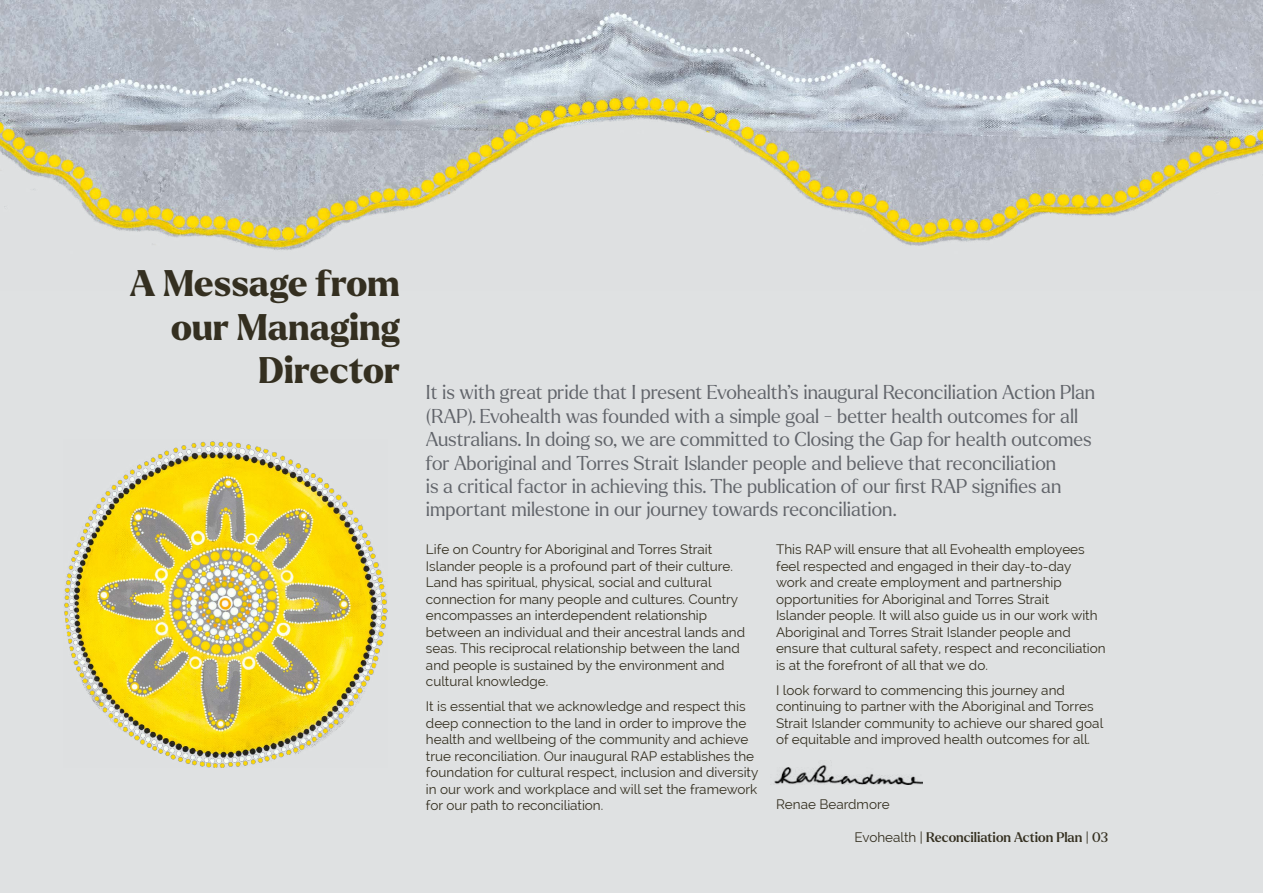
<style>
.page{position:relative;width:1263px;height:893px;background:#dfe1e2}
.page>*{position:absolute;margin:0;border:0;box-sizing:border-box;transform-origin:0 0}
.t1{font:800 36px/43.2px "Larken";color:#342f20;text-align:right}
.t2{font:300 19.5px/23.4px "Larken";color:#61646a}
.t3{font:13.5px/16.5px "Raleway";color:#342f20}
.t4{font:500 13.5px "Larken";color:#342f20}
.s1{font-family:"Raleway";font-weight:400}
.s2{font-weight:400}
</style>
<div class="page">
<img style="left:0;top:0;width:1263px;height:250px">
<img style="left:64px;top:441px;width:323px;height:326px">
<img style="left:774px;top:765px;width:149px;height:20px">
<h1 class="t1" style="left:130px;top:263px;width:271px">A Message from our Managing<br>Director</h1>
<p class="t2" style="left:426px;top:380px;width:671px">It is with great pride that I present Evohealth’s inaugural Reconciliation Action Plan (RAP). Evohealth was founded with a simple goal - better health outcomes for all Australians. In doing so, we are committed to Closing the Gap for health outcomes for Aboriginal and Torres Strait Islander people and believe that reconciliation<br>is a critical factor in achieving this. The publication of our first RAP signifies an important milestone in our journey towards reconciliation.</p>
<p class="t3" style="left:426px;top:541px;width:321px">Life on Country for Aboriginal and Torres Strait Islander people is a profound part of their culture.<br>Land has spiritual, physical, social and cultural connection for many people and cultures. Country encompasses an interdependent relationship between an individual and their ancestral lands and seas. This reciprocal relationship between the land and people is sustained by the environment and cultural knowledge.</p>
<p class="t3" style="left:426px;top:698px;width:334px">It is essential that we acknowledge and respect this deep connection to the land in order to improve the health and wellbeing of the community and achieve true reconciliation. Our inaugural RAP establishes the foundation for cultural respect, inclusion and diversity in our work and workplace and will set the framework for our path to reconciliation.</p>
<p class="t3" style="left:776px;top:541px;width:331px">This RAP will ensure that all Evohealth employees feel respected and engaged in their day-to-day<br>work and create employment and partnership opportunities for Aboriginal and Torres Strait<br>Islander people. It will also guide us in our work with Aboriginal and Torres Strait Islander people and ensure that cultural safety, respect and reconciliation is at the forefront of all that we do.</p>
<p class="t3" style="left:776px;top:681px;width:329px">I look forward to commencing this journey and continuing to partner with the Aboriginal and Torres Strait Islander community to achieve our shared goal of equitable and improved health outcomes for all.</p>
<p class="t3" style="left:776px;top:796px;width:115px">Renae Beardmore</p>
<p class="t4" style="left:854px;top:828px;width:255px"><span class="s1">Evohealth |</span> Reconciliation Action Plan <span class="s1">|</span> <span class="s2">03</span></p>
</div>
